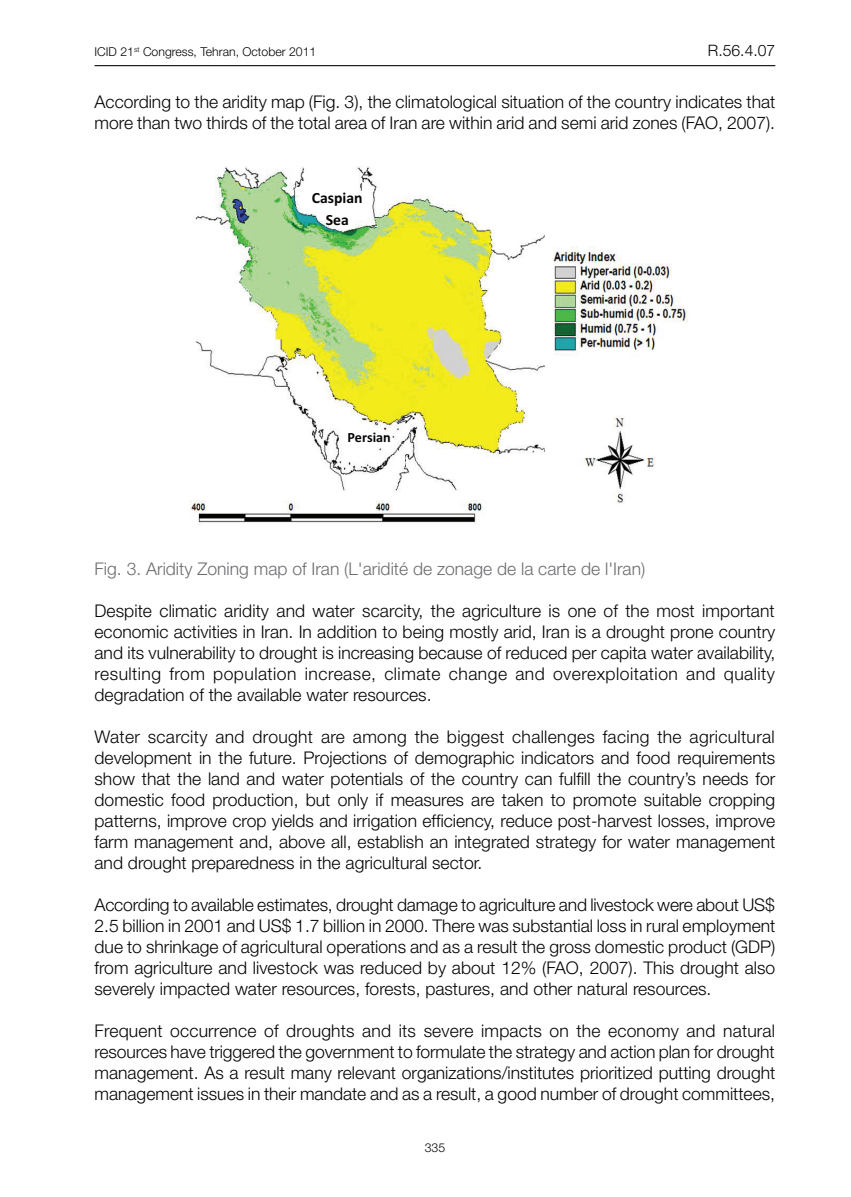
<style>
.page{position:relative;width:851px;height:1197px;background:#fff}
.page>*{position:absolute;margin:0;border:0;box-sizing:border-box;transform-origin:0 0}
.t1{font:300 17.5px/21px "Helvetica Neue";color:#040503;text-align:justify}
.t2{font:300 17.5px "Helvetica Neue";color:#6c6d70}
.t3{font:700 15.75px/22.2px "Calibri";color:#050504;text-align:center}
.t4{font:300 15.75px "Helvetica Neue";color:#040503}
.t5{font:700 14.17px "Calibri";color:#050504}
.t6{font:300 12.25px "Helvetica Neue";color:#040503}
</style>
<div class="page">
<hr style="left:94px;top:65px;width:681px;height:1px;background:#231f20">
<img style="left:190px;top:166px;width:498px;height:357px">
<img style="left:334px;top:423px;width:70px;height:42px">
<p class="t6" style="left:95px;top:45px;width:223px">ICID 21<sup>st</sup> Congress, Tehran, October 2011</p>
<p class="t4" style="left:707px;top:41px;width:69px">R.56.4.07</p>
<p class="t1" style="left:94px;top:91px;width:682px">According to the aridity map (Fig. 3), the climatological situation of the country indicates that more than two thirds of the total area of Iran are within arid and semi arid zones (FAO, 2007).</p>
<p class="t3" style="left:312px;top:186px;width:52px">Caspian<br>Sea</p>
<p class="t5" style="left:347px;top:428px;width:45px">Persian</p>
<p class="t2" style="left:94px;top:558px;width:552px">Fig. 3. Aridity Zoning map of Iran (L'aridité de zonage de la carte de l'Iran)</p>
<p class="t1" style="left:94px;top:600px;width:682px">Despite climatic aridity and water scarcity, the agriculture is one of the most important economic activities in Iran. In addition to being mostly arid, Iran is a drought prone country and its vulnerability to drought is increasing because of reduced per capita water availability, resulting from population increase, climate change and overexploitation and quality degradation of the available water resources.</p>
<p class="t1" style="left:94px;top:726px;width:682px">Water scarcity and drought are among the biggest challenges facing the agricultural development in the future. Projections of demographic indicators and food requirements show that the land and water potentials of the country can fulfill the country’s needs for domestic food production, but only if measures are taken to promote suitable cropping patterns, improve crop yields and irrigation efficiency, reduce post-harvest losses, improve farm management and, above all, establish an integrated strategy for water management and drought preparedness in the agricultural sector.</p>
<p class="t1" style="left:94px;top:894px;width:682px">According to available estimates, drought damage to agriculture and livestock were about US$ 2.5 billion in 2001 and US$ 1.7 billion in 2000. There was substantial loss in rural employment due to shrinkage of agricultural operations and as a result the gross domestic product (GDP) from agriculture and livestock was reduced by about 12% (FAO, 2007). This drought also severely impacted water resources, forests, pastures, and other natural resources.</p>
<p class="t1" style="left:94px;top:1020px;width:682px">Frequent occurrence of droughts and its severe impacts on the economy and natural resources have triggered the government to formulate the strategy and action plan for drought management. As a result many relevant organizations/institutes prioritized putting drought management issues in their mandate and as a result, a good number of drought committees,</p>
<p class="t6" style="left:424px;top:1141px;width:22px">335</p>
</div>
